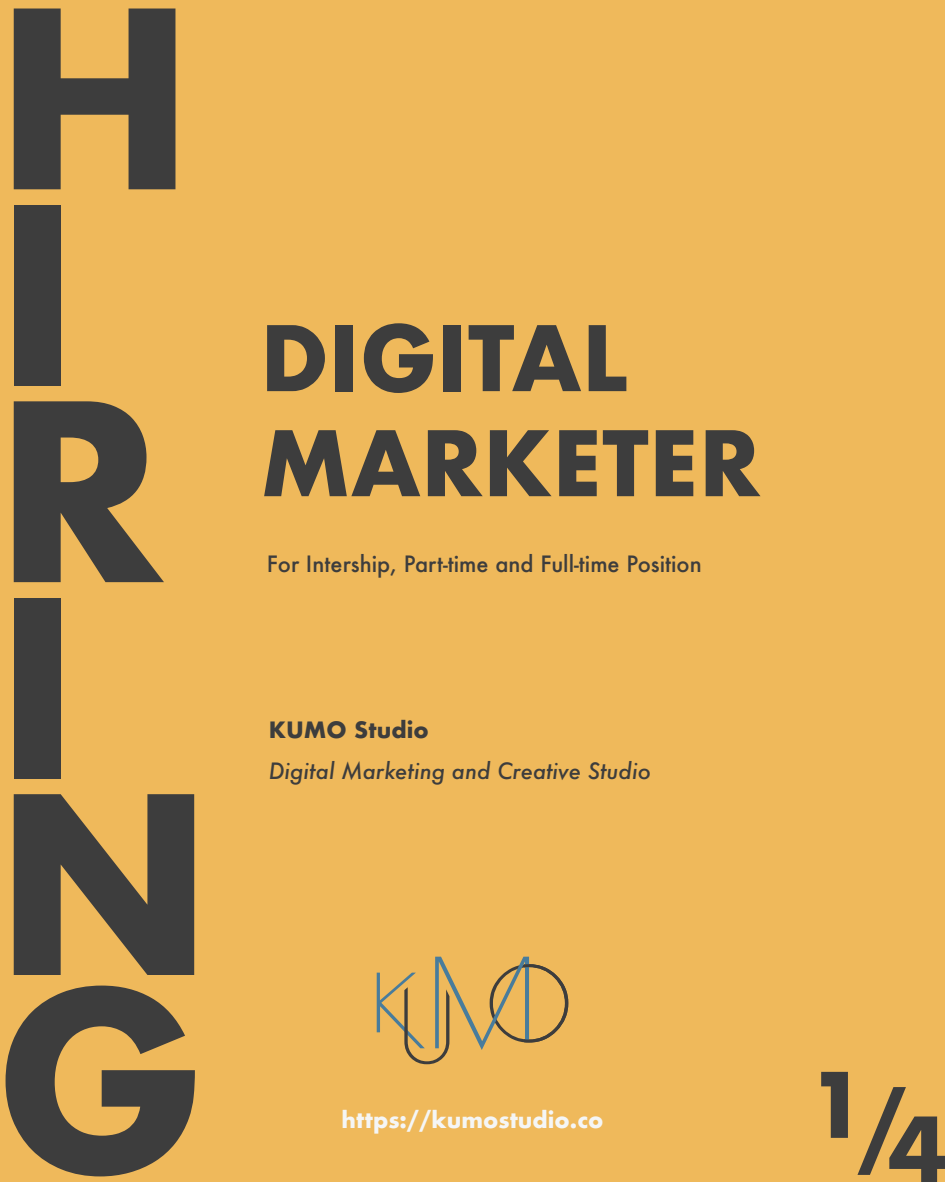
<style>
.page{position:relative;width:945px;height:1182px;background:#fff}
.page>*{position:absolute;margin:0;border:0;box-sizing:border-box;transform-origin:0 0}
.t1{font:700 239.66px/196.3px "Futura";color:#3d3d3d}
.t2{font:700 87.5px/105px "Futura";color:#3d3d3d}
.t3{font:500 21.88px "Futura";color:#3d3d3d}
.t4{font:italic 500 21.88px "Futura";color:#3d3d3d}
.t5{font:700 21.88px "Futura";color:#f5f6f6}
.t6{font:700 21.88px "Futura";color:#3d3d3d}
</style>
<div class="page">
<div style="left:0;top:0;width:945px;height:1181px;background:#efb95b"></div>
<svg style="left:377px;top:956px;width:191px;height:108px"></svg>
<h1 class="t1" style="left:-5px;top:21px;width:220px">H<br>I<br>R<br>I<br>N<br>G</h1>
<h2 class="t2" style="left:260px;top:313px;width:502px">DIGITAL<br>MARKETER</h2>
<p class="t3" style="left:267px;top:553px;width:436px">For Intership, Part-time and Full-time Position</p>
<p class="t6" style="left:269px;top:719px;width:161px">KUMO Studio</p>
<p class="t4" style="left:269px;top:760px;width:384px">Digital Marketing and Creative Studio</p>
<p class="t5" style="left:342px;top:1109px;width:263px">https://kumostudio.co</p>
<h2 class="t2" style="left:808px;top:1081px;width:141px">1/4</h2>
</div>
